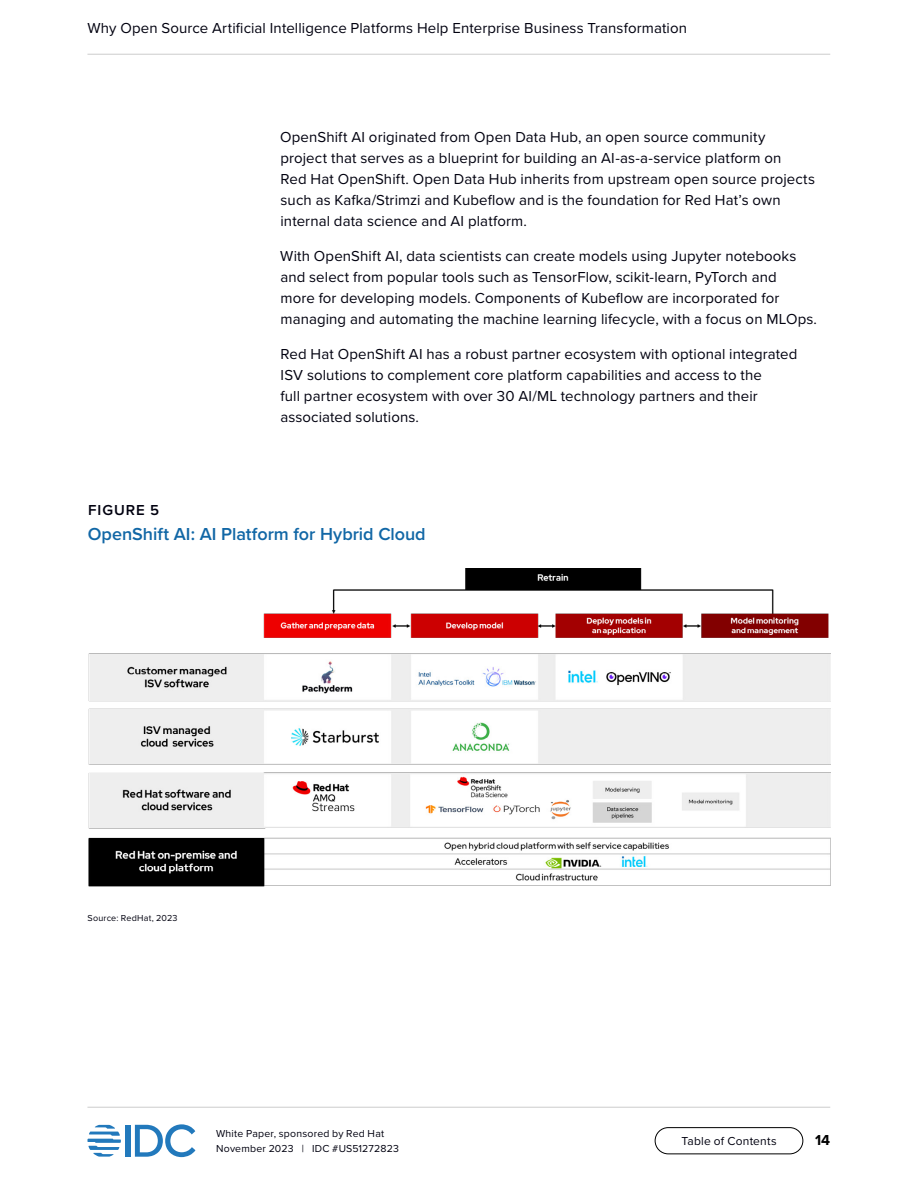
<style>
.page{position:relative;width:918px;height:1188px;background:#fff}
.page>*{position:absolute;margin:0;border:0;box-sizing:border-box;transform-origin:0 0}
.Figure___Heading{font:600 18px "Proxima Nova";color:#1167a6}
.t1{font:15px/21px "Proxima Nova";letter-spacing:.01em;color:#01010f}
.Figure___Identifier{font:600 15px "Proxima Nova";letter-spacing:.06em;color:#01010f}
.t2{font:700 15px "Proxima Nova";color:#000}
.t3{font:12px "Proxima Nova";letter-spacing:.015em;color:#01010f}
.t4{font:10.5px/15px "Proxima Nova";letter-spacing:.02em;color:#01010f}
.Figure_-_Notes_and_sources{font:9px "Proxima Nova";letter-spacing:.025em;color:#01010f}
</style>
<div class="page">
<div style="left:126px;top:1125px;width:5px;height:32px;background:#2279bc"></div>
<svg style="left:135px;top:1124px;width:60px;height:33px"></svg>
<svg style="left:87px;top:1125px;width:34px;height:32px"></svg>
<div style="left:655px;top:1127px;width:148px;height:27px;border:1px solid #000;border-radius:13px"></div>
<hr style="left:87px;top:54px;width:743px;height:1px;background:#ccc">
<hr style="left:87px;top:1107px;width:743px;height:1px;background:#ccc">
<img style="left:88px;top:569px;width:742px;height:318px">
<div style="left:81px;top:567px;width:337px;height:18px;background:#fff"></div>
<p class="t1" style="left:87px;top:17px;width:601px">Why Open Source Artificial Intelligence Platforms Help Enterprise Business Transformation</p>
<p class="t1" style="left:280px;top:126px;width:536px">OpenShift AI originated from Open Data Hub, an open source community project that serves as a blueprint for building an AI-as-a-service platform on<br>Red Hat OpenShift. Open Data Hub inherits from upstream open source projects such as Kafka/Strimzi and Kubeflow and is the foundation for Red Hat’s own internal data science and AI platform.</p>
<p class="t1" style="left:280px;top:245px;width:538px">With OpenShift AI, data scientists can create models using Jupyter notebooks and select from popular tools such as TensorFlow, scikit-learn, PyTorch and<br>more for developing models. Components of Kubeflow are incorporated for managing and automating the machine learning lifecycle, with a focus on MLOps.</p>
<p class="t1" style="left:280px;top:343px;width:519px">Red Hat OpenShift AI has a robust partner ecosystem with optional integrated ISV solutions to complement core platform capabilities and access to the<br>full partner ecosystem with over 30 AI/ML technology partners and their associated solutions.</p>
<p class="Figure___Identifier" style="left:88px;top:499px;width:72px">FIGURE 5</p>
<p class="Figure___Heading" style="left:88px;top:520px;width:339px">OpenShift AI: AI Platform for Hybrid Cloud</p>
<p class="Figure_-_Notes_and_sources" style="left:87px;top:912px;width:92px">Source: RedHat, 2023</p>
<p class="t4" style="left:216px;top:1126px;width:184px">White Paper, sponsored by Red Hat<br>November 2023 | IDC #US51272823</p>
<p class="t3" style="left:681px;top:1132px;width:97px">Table of Contents</p>
<p class="t2" style="left:815px;top:1129px;width:17px">14</p>
</div>
